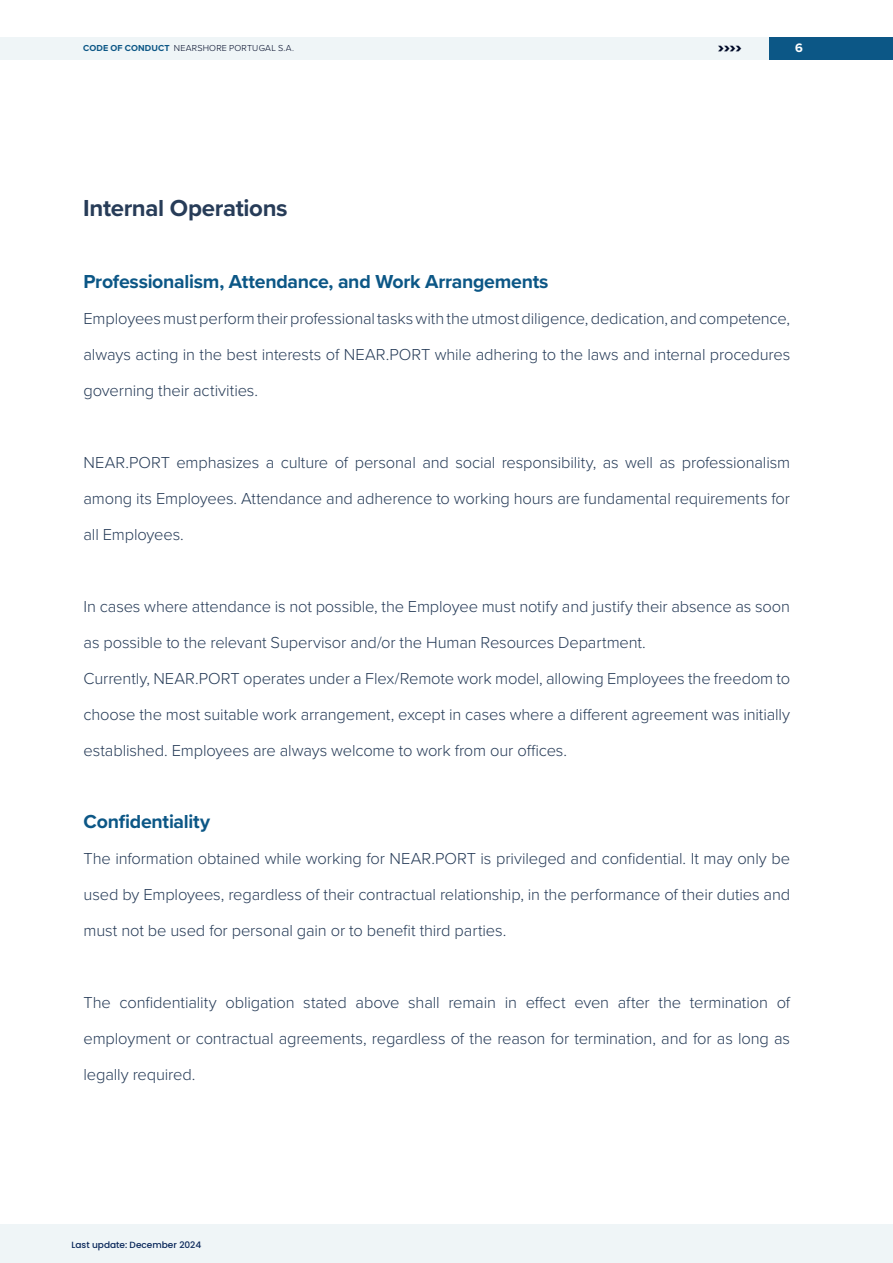
<style>
.page{position:relative;width:893px;height:1263px;background:#fff}
.page>*{position:absolute;margin:0;border:0;box-sizing:border-box;transform-origin:0 0}
.Copy_Text_08_14_Left{font:700 24px "Proxima Nova";letter-spacing:-.015em;color:#273c58}
.Copy_Text_08_14_Full_Length{font:700 19.5px "Proxima Nova";letter-spacing:-.015em;color:#0c5786}
.Copy_Text_08_14_Full_Length-2{font:300 16.5px/36px "Proxima Nova";letter-spacing:-.01em;color:#273c58;text-align:justify}
.t1{font:700 12.75px "Poppins";color:#000927}
.t2{font:700 12.75px "Proxima Nova";color:#fff}
.t3{font:300 9px "Proxima Nova";letter-spacing:.025em;color:#000927}
.t4{font:500 9px "Poppins";color:#082659}
.s1{font-weight:700;color:#0c5786}
</style>
<div class="page">
<div style="left:769px;top:37px;width:124px;height:23px;background:#0c5786"></div>
<div style="left:0;top:37px;width:769px;height:23px;background:#eff5f7"></div>
<div style="left:0;top:1224px;width:893px;height:39px;background:#eff5f7"></div>
<p class="t3" style="left:83px;top:42px;width:212px"><span class="s1">CODE OF CONDUCT</span> NEARSHORE PORTUGAL S.A.</p>
<p class="t1" style="left:717px;top:41px;width:26px">&gt;&gt;&gt;&gt;</p>
<p class="t2" style="left:795px;top:38px;width:9px">6</p>
<p class="Copy_Text_08_14_Left" style="left:83px;top:190px;width:206px">Internal Operations</p>
<p class="Copy_Text_08_14_Full_Length" style="left:84px;top:267px;width:467px">Professionalism, Attendance, and Work Arrangements</p>
<p class="Copy_Text_08_14_Full_Length-2" style="left:84px;top:300px;width:708px">Employees must perform their professional tasks with the utmost diligence, dedication, and competence, always acting in the best interests of NEAR.PORT while adhering to the laws and internal procedures governing their activities.</p>
<p class="Copy_Text_08_14_Full_Length-2" style="left:84px;top:444px;width:708px">NEAR.PORT emphasizes a culture of personal and social responsibility, as well as professionalism among its Employees. Attendance and adherence to working hours are fundamental requirements for all Employees.</p>
<p class="Copy_Text_08_14_Full_Length-2" style="left:84px;top:588px;width:708px">In cases where attendance is not possible, the Employee must notify and justify their absence as soon as possible to the relevant Supervisor and/or the Human Resources Department.</p>
<p class="Copy_Text_08_14_Full_Length-2" style="left:84px;top:660px;width:708px">Currently, NEAR.PORT operates under a Flex/Remote work model, allowing Employees the freedom to choose the most suitable work arrangement, except in cases where a different agreement was initially established. Employees are always welcome to work from our offices.</p>
<p class="Copy_Text_08_14_Full_Length" style="left:84px;top:807px;width:128px">Confidentiality</p>
<p class="Copy_Text_08_14_Full_Length-2" style="left:84px;top:840px;width:708px">The information obtained while working for NEAR.PORT is privileged and confidential. It may only be used by Employees, regardless of their contractual relationship, in the performance of their duties and must not be used for personal gain or to benefit third parties.</p>
<p class="Copy_Text_08_14_Full_Length-2" style="left:84px;top:984px;width:708px">The confidentiality obligation stated above shall remain in effect even after the termination of employment or contractual agreements, regardless of the reason for termination, and for as long as legally required.</p>
<p class="t4" style="left:71px;top:1239px;width:131px">Last update: December 2024</p>
</div>
